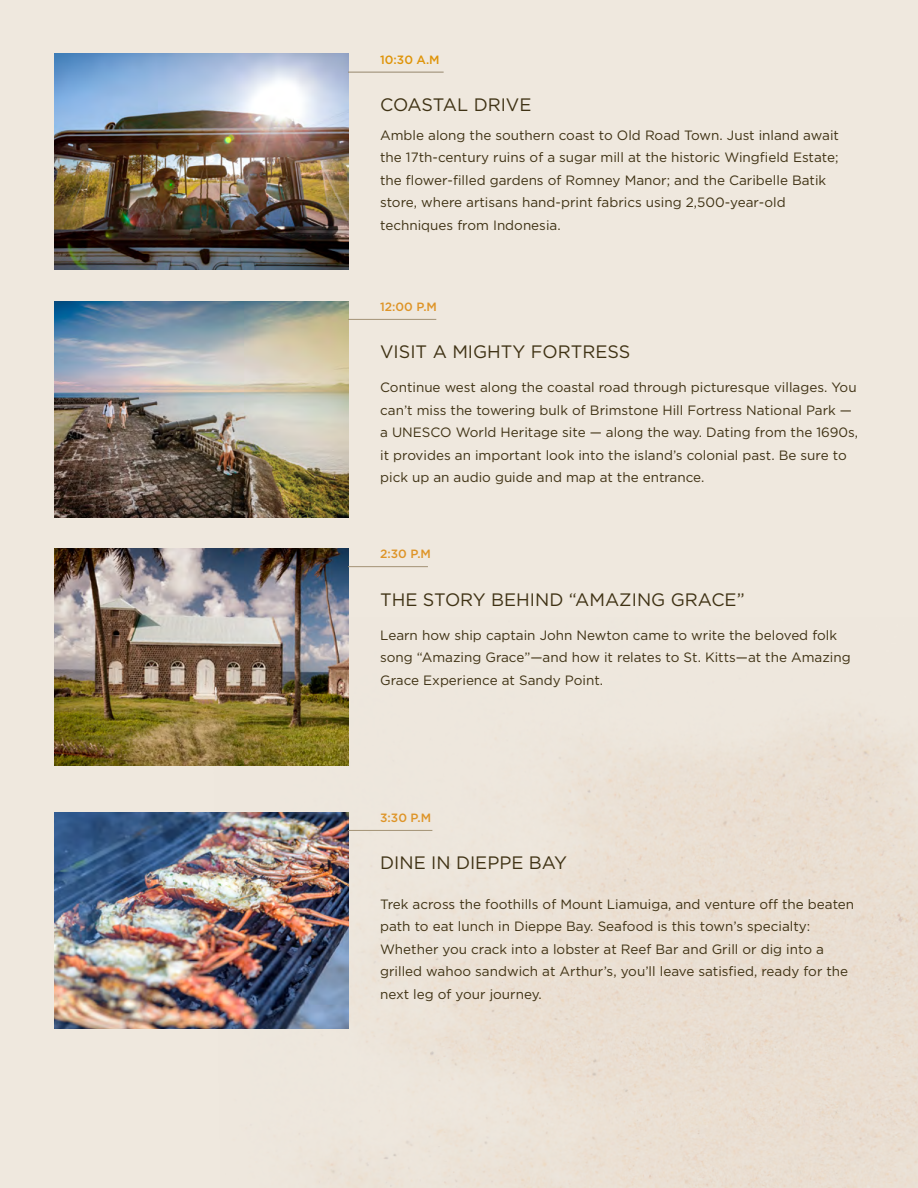
<style>
.page{position:relative;width:918px;height:1188px;background:#efe8de}
.page>*{position:absolute;margin:0;border:0;box-sizing:border-box;transform-origin:0 0}
.t1{font:18px "Gotham";color:#3f3214}
.t2{font:13.5px/22.5px "Gotham";color:#3f3214}
.t3{font:500 12px "Gotham";color:#de9427}
.t4{font:500 12px "Gotham";color:#df9408}
</style>
<div class="page">
<img style="left:211px;top:618px;width:707px;height:570px">
<img style="left:54px;top:53px;width:294px;height:217px">
<hr style="left:348px;top:72px;width:96px;height:1px;background:#96866c">
<img style="left:54px;top:301px;width:294px;height:217px">
<img style="left:54px;top:549px;width:294px;height:216px">
<hr style="left:348px;top:319px;width:88px;height:1px;background:#a39275">
<hr style="left:348px;top:566px;width:80px;height:1px;background:#a39275">
<img style="left:54px;top:812px;width:294px;height:217px">
<hr style="left:348px;top:830px;width:84px;height:1px;background:#a39275">
<p class="t4" style="left:380px;top:52px;width:61px">10:30 A.M</p>
<h1 class="t1" style="left:380px;top:93px;width:153px">COASTAL DRIVE</h1>
<p class="t2" style="left:380px;top:124px;width:460px">Amble along the southern coast to Old Road Town. Just inland await the 17th-century ruins of a sugar mill at the historic Wingfield Estate; the flower-filled gardens of Romney Manor; and the Caribelle Batik store, where artisans hand-print fabrics using 2,500-year-old techniques from Indonesia.</p>
<p class="t3" style="left:380px;top:299px;width:58px">12:00 P.M</p>
<h1 class="t1" style="left:380px;top:340px;width:252px">VISIT A MIGHTY FORTRESS</h1>
<p class="t2" style="left:380px;top:376px;width:480px">Continue west along the coastal road through picturesque villages. You can’t miss the towering bulk of Brimstone Hill Fortress National Park — a UNESCO World Heritage site — along the way. Dating from the 1690s, it provides an important look into the island’s colonial past. Be sure to pick up an audio guide and map at the entrance.</p>
<p class="t3" style="left:380px;top:546px;width:52px">2:30 P.M</p>
<h1 class="t1" style="left:380px;top:588px;width:366px">THE STORY BEHIND “AMAZING GRACE”</h1>
<p class="t2" style="left:380px;top:623px;width:472px">Learn how ship captain John Newton came to write the beloved folk song “Amazing Grace”—and how it relates to St. Kitts—at the Amazing<br>Grace Experience at Sandy Point.</p>
<p class="t3" style="left:380px;top:810px;width:52px">3:30 P.M</p>
<h1 class="t1" style="left:380px;top:851px;width:188px">DINE IN DIEPPE BAY</h1>
<p class="t2" style="left:380px;top:892px;width:476px">Trek across the foothills of Mount Liamuiga, and venture off the beaten path to eat lunch in Dieppe Bay. Seafood is this town’s specialty:<br>Whether you crack into a lobster at Reef Bar and Grill or dig into a grilled wahoo sandwich at Arthur’s, you’ll leave satisfied, ready for the next leg of your journey.</p>
</div>
